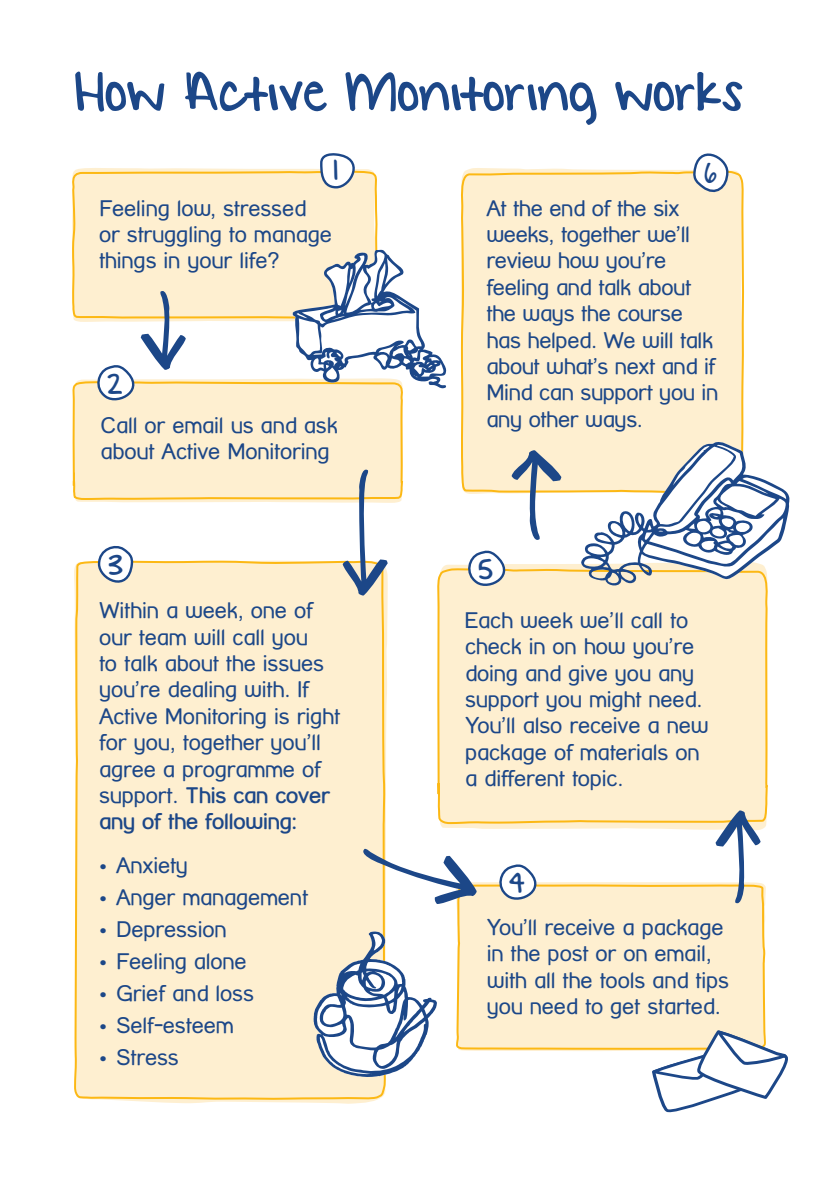
<style>
.page{position:relative;width:840px;height:1191px;background:#fff}
.page>*{position:absolute;margin:0;border:0;box-sizing:border-box;transform-origin:0 0}
.t1{font:62px "KG Small Town Southern Girl";color:#1c4788}
.t2{font:32.4px "KG Small Town Southern Girl";color:#1c4788}
.t3{font:22px/26.4px "Street Corner";letter-spacing:-.01em;color:#1c4788}
.s1{font-weight:700}
.s2{font-family:"Sofia Pro";font-size:18px}
</style>
<div class="page">
<svg style="left:72px;top:168px;width:306px;height:86px;background:#fdedca"></svg>
<div style="left:461px;top:168px;width:283px;height:123px;background:#feefd0"></div>
<div style="left:74px;top:560px;width:312px;height:540px;background:#feefd0"></div>
<div style="left:456px;top:883px;width:310px;height:168px;background:#feefd0"></div>
<svg style="left:72px;top:254px;width:331px;height:247px;background:#feefd0"></svg>
<svg style="left:437px;top:291px;width:331px;height:534px;background:#feefd2"></svg>
<svg style="left:358px;top:848px;width:118px;height:56px"></svg>
<svg style="left:511px;top:450px;width:50px;height:94px"></svg>
<svg style="left:342px;top:466px;width:45px;height:129px"></svg>
<svg style="left:715px;top:810px;width:45px;height:97px"></svg>
<svg style="left:292px;top:250px;width:154px;height:138px"></svg>
<svg style="left:581px;top:441px;width:208px;height:147px"></svg>
<svg style="left:634px;top:1024px;width:154px;height:89px"></svg>
<svg style="left:313px;top:931px;width:124px;height:146px"></svg>
<svg style="left:319px;top:153px;width:47px;height:37px"></svg>
<svg style="left:691px;top:153px;width:38px;height:47px"></svg>
<svg style="left:93px;top:287px;width:93px;height:122px"></svg>
<svg style="left:495px;top:864px;width:54px;height:44px"></svg>
<svg style="left:464px;top:550px;width:54px;height:44px"></svg>
<svg style="left:97px;top:545px;width:37px;height:49px"></svg>
<h1 class="t1" style="left:72px;top:59px;width:672px">How Active Monitoring works</h1>
<h2 class="t2" style="left:333px;top:153px;width:7px">1</h2>
<h2 class="t2" style="left:703px;top:156px;width:14px">6</h2>
<p class="t3" style="left:99px;top:195px;width:234px">Feeling low, stressed or struggling to manage things in your life?</p>
<p class="t3" style="left:486px;top:195px;width:233px">At the end of the six weeks, together we’ll review how you’re feeling and talk about the ways the course has helped. We will talk about what’s next and if<br>Mind can support you in any other ways.</p>
<h2 class="t2" style="left:107px;top:366px;width:17px">2</h2>
<p class="t3" style="left:100px;top:411px;width:239px">Call or email us and ask about Active Monitoring</p>
<h2 class="t2" style="left:108px;top:547px;width:17px">3</h2>
<h2 class="t2" style="left:477px;top:552px;width:17px">5</h2>
<p class="t3" style="left:99px;top:597px;width:243px">Within a week, one of our team will call you<br>to talk about the issues you’re dealing with. If<br>Active Monitoring is right for you, together you’ll agree a programme of support. <span class="s1">This can cover any of the following:</span></p>
<p class="t3" style="left:99px;top:852px;width:91px"><span class="s2">•</span> Anxiety</p>
<p class="t3" style="left:99px;top:884px;width:210px"><span class="s2">•</span> Anger management</p>
<p class="t3" style="left:99px;top:916px;width:129px"><span class="s2">•</span> Depression</p>
<p class="t3" style="left:99px;top:948px;width:149px"><span class="s2">•</span> Feeling alone</p>
<p class="t3" style="left:99px;top:980px;width:156px"><span class="s2">•</span> Grief and loss</p>
<p class="t3" style="left:99px;top:1012px;width:136px"><span class="s2">•</span> Self-esteem</p>
<p class="t3" style="left:99px;top:1044px;width:81px"><span class="s2">•</span> Stress</p>
<p class="t3" style="left:465px;top:606px;width:245px">Each week we’ll call to check in on how you’re doing and give you any support you might need.<br>You’ll also receive a new package of materials on a different topic.</p>
<h2 class="t2" style="left:508px;top:865px;width:17px">4</h2>
<p class="t3" style="left:486px;top:914px;width:244px">You’ll receive a package in the post or on email, with all the tools and tips you need to get started.</p>
</div>
